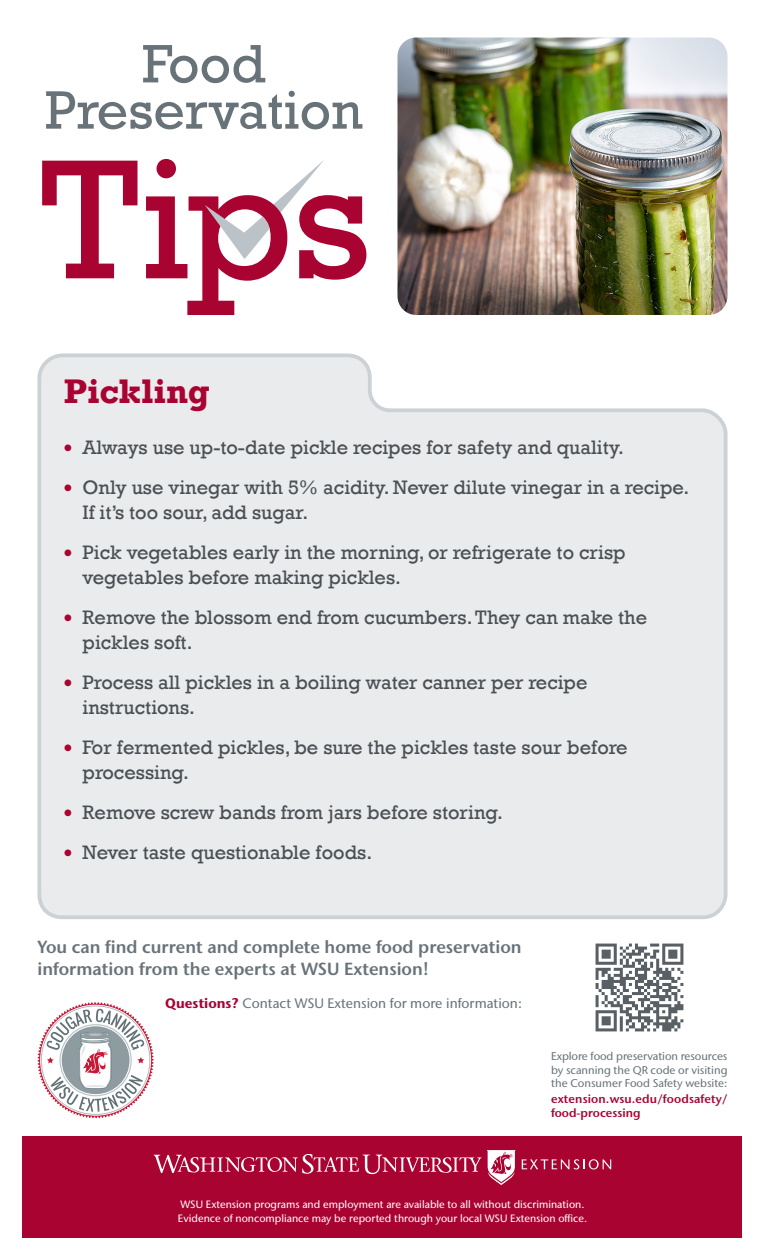
<style>
.page{position:relative;width:765px;height:1260px;background:#fff}
.page>*{position:absolute;margin:0;border:0;box-sizing:border-box;transform-origin:0 0}
.t1{font:173.25px "Rockwell";color:#a90332}
.t2{font:55px/46.2px "Rockwell";color:#687379;text-align:center}
.t3{font:700 35px "Rockwell";color:#a90332}
.t4{font:20px/25px "Rockwell";color:#4a4f53}
.t5{font:600 17.5px/22.5px "Stone Sans IIITC Std";color:#687379}
.t6{font:500 13.75px "Stone Sans IIITC Std";color:#687379}
.t7{font:600 11.88px/13.8px "Stone Sans IIITC Std";letter-spacing:.005em;color:#a90332}
.t8{font:500 11.25px/13.8px "Stone Sans IIITC Std";color:#687379}
.Plain_Text{font:500 10.62px "Stone Sans IIITC Std";color:#fff}
.s1{font-weight:700;font-size:23.75px;color:#a90332}
.s2{font-weight:700;color:#a90332}
</style>
<div class="page">
<svg style="left:37px;top:353px;width:691px;height:566px;background:#e9ebed"></svg>
<div style="left:22px;top:1136px;width:720px;height:102px;background:#a90332"></div>
<img style="left:595px;top:943px;width:89px;height:89px">
<svg style="left:38px;top:1002px;width:116px;height:116px"></svg>
<img style="left:398px;top:38px;width:330px;height:277px">
<svg style="left:205px;top:160px;width:119px;height:99px"></svg>
<svg style="left:154px;top:1150px;width:361px;height:35px"></svg>
<svg style="left:522px;top:1159px;width:89px;height:10px"></svg>
<p class="t2" style="left:45px;top:42px;width:319px">Food<br>Preservation</p>
<p class="t1" style="left:40px;top:120px;width:333px">Tips</p>
<p class="t3" style="left:64px;top:370px;width:148px">Pickling</p>
<p class="t4" style="left:64px;top:436px;width:562px"><span class="s1">•</span> Always use up-to-date pickle recipes for safety and quality.</p>
<p class="t4" style="left:82px;top:476px;width:608px;text-indent:-19px"><span class="s1">•</span> Only use vinegar with 5% acidity. Never dilute vinegar in a recipe.<br>If it’s too sour, add sugar.</p>
<p class="t4" style="left:82px;top:541px;width:545px;text-indent:-19px"><span class="s1">•</span> Pick vegetables early in the morning, or refrigerate to crisp vegetables before making pickles.</p>
<p class="t4" style="left:82px;top:606px;width:566px;text-indent:-19px"><span class="s1">•</span> Remove the blossom end from cucumbers. They can make the pickles soft.</p>
<p class="t4" style="left:82px;top:671px;width:507px;text-indent:-19px"><span class="s1">•</span> Process all pickles in a boiling water canner per recipe instructions.</p>
<p class="t4" style="left:82px;top:736px;width:547px;text-indent:-19px"><span class="s1">•</span> For fermented pickles, be sure the pickles taste sour before processing.</p>
<p class="t4" style="left:64px;top:801px;width:441px"><span class="s1">•</span> Remove screw bands from jars before storing.</p>
<p class="t4" style="left:64px;top:841px;width:310px"><span class="s1">•</span> Never taste questionable foods.</p>
<p class="t5" style="left:38px;top:935px;width:486px">You can find current and complete home food preservation information from the experts at WSU Extension!</p>
<p class="t6" style="left:165px;top:995px;width:358px"><span class="s2">Questions?</span> Contact WSU Extension for more information:</p>
<p class="t8" style="left:551px;top:1049px;width:178px">Explore food preservation resources by scanning the QR code or visiting</p>
<p class="t8" style="left:551px;top:1077px;width:178px">the Consumer Food Safety website:</p>
<p class="t7" style="left:551px;top:1092px;width:178px">extension.wsu.edu/foodsafety/ food-processing</p>
<p class="Plain_Text" style="left:181px;top:1198px;width:405px">WSU Extension programs and employment are available to all without discrimination.</p>
<p class="Plain_Text" style="left:178px;top:1212px;width:411px">Evidence of noncompliance may be reported through your local WSU Extension office.</p>
</div>
